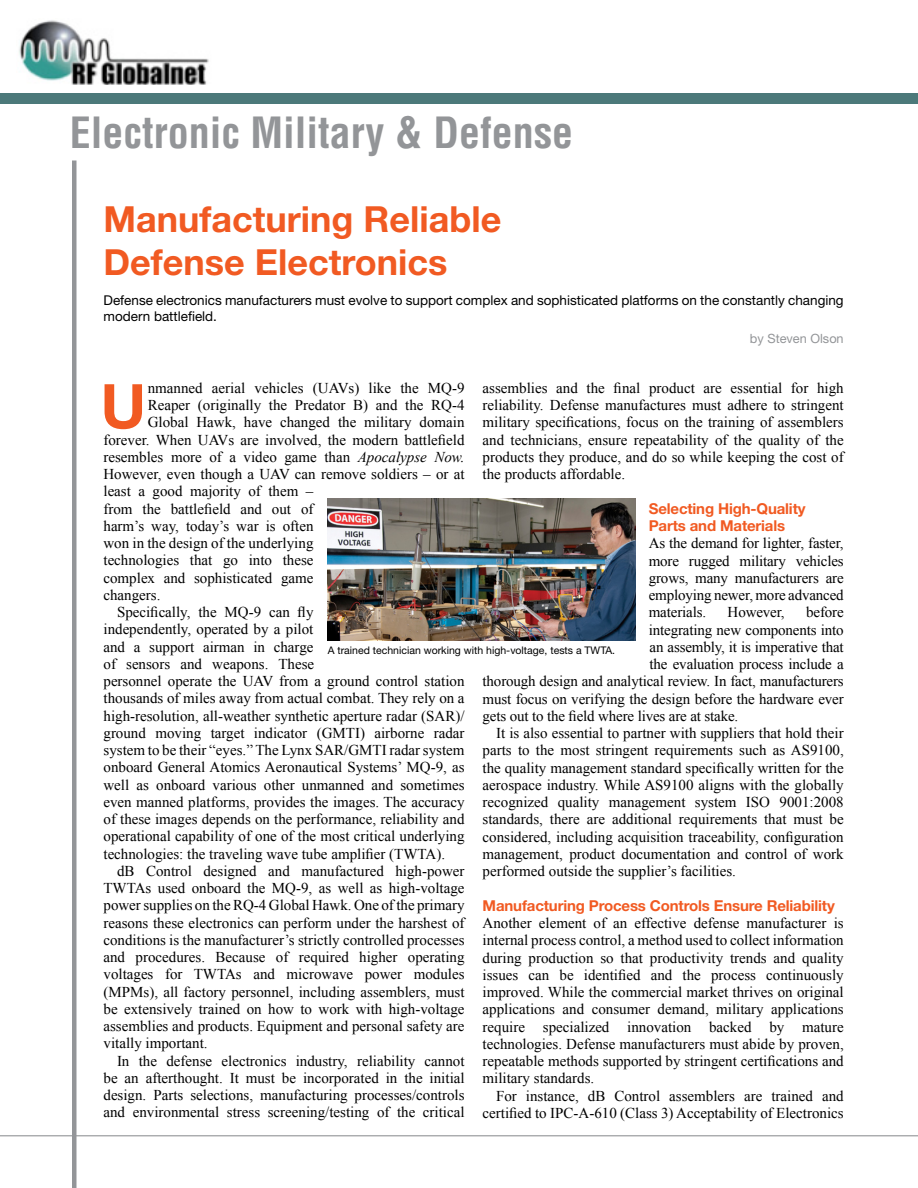
<style>
.page{position:relative;width:918px;height:1188px;background:#fff}
.page>*{position:absolute;margin:0;border:0;box-sizing:border-box;transform-origin:0 0}
.t1{font:700 61.5px "Helvetica Neue";color:#f15a22}
.t2{font:700 condensed 42px "Helvetica";color:#939598}
.t3{font:700 36px/43.2px "Helvetica Neue";color:#f15a22}
.t4{font:15px/17.2px "Times New Roman";color:#000;text-align:justify}
.t5{font:700 15px/17.4px "Helvetica Neue";letter-spacing:-.01em;color:#f15a22}
.t6{font:13.5px/16.2px "Helvetica Neue";color:#000}
.t7{font:12.75px "Helvetica Neue";color:#939598}
.t8{font:10.5px "Helvetica Neue";color:#000}
.s1{font-style:italic}
</style>
<div class="page">
<hr style="left:72px;top:160px;width:4px;height:1028px;background:#939598">
<hr style="left:0;top:1135px;width:918px;height:1px;background:#939598">
<img style="left:19px;top:20px;width:190px;height:65px">
<div style="left:0;top:93px;width:918px;height:11px;background:#4c797a"></div>
<img style="left:328px;top:498px;width:308px;height:142px">
<h2 class="t2" style="left:70px;top:106px;width:505px">Electronic Military &amp; Defense</h2>
<h3 class="t3" style="left:104px;top:197px;width:399px">Manufacturing Reliable<br>Defense Electronics</h3>
<p class="t6" style="left:104px;top:292px;width:742px">Defense electronics manufacturers must evolve to support complex and sophisticated platforms on the constantly changing modern battlefield.</p>
<p class="t7" style="left:750px;top:331px;width:95px">by Steven Olson</p>
<h1 class="t1" style="left:100px;top:368px;width:47px">U</h1>
<p class="t4" style="left:148px;top:379px;width:318px">nmanned aerial vehicles (UAVs) like the MQ-9</p>
<p class="t4" style="left:148px;top:396px;width:318px">Reaper (originally the Predator B) and the RQ-4</p>
<p class="t4" style="left:148px;top:414px;width:318px">Global Hawk, have changed the military domain</p>
<p class="t4" style="left:104px;top:431px;width:363px">forever. When UAVs are involved, the modern battlefield</p>
<p class="t4" style="left:104px;top:448px;width:363px">resembles more of a video game than <span class="s1">Apocalypse Now.</span></p>
<p class="t4" style="left:104px;top:465px;width:363px">However, even though a UAV can remove soldiers – or at</p>
<p class="t4" style="left:104px;top:483px;width:211px">least a good majority of them –</p>
<p class="t4" style="left:104px;top:500px;width:211px">from the battlefield and out of</p>
<p class="t4" style="left:104px;top:517px;width:212px">harm’s way, today’s war is often</p>
<p class="t4" style="left:104px;top:534px;width:211px">won in the design of the underlying</p>
<p class="t4" style="left:104px;top:552px;width:211px">technologies that go into these</p>
<p class="t4" style="left:104px;top:569px;width:212px">complex and sophisticated game</p>
<p class="t4" style="left:104px;top:586px;width:59px">changers.</p>
<p class="t4" style="left:117px;top:603px;width:198px">Specifically, the MQ-9 can fly</p>
<p class="t4" style="left:104px;top:621px;width:211px">independently, operated by a pilot</p>
<p class="t4" style="left:104px;top:638px;width:212px">and a support airman in charge</p>
<p class="t4" style="left:104px;top:655px;width:212px">of sensors and weapons. These</p>
<p class="t4" style="left:104px;top:672px;width:363px">personnel operate the UAV from a ground control station</p>
<p class="t4" style="left:104px;top:690px;width:363px">thousands of miles away from actual combat. They rely on a</p>
<p class="t4" style="left:104px;top:707px;width:363px">high-resolution, all-weather synthetic aperture radar (SAR)/</p>
<p class="t4" style="left:104px;top:724px;width:363px">ground moving target indicator (GMTI) airborne radar</p>
<p class="t4" style="left:104px;top:741px;width:363px">system to be their “eyes.” The Lynx SAR/GMTI radar system</p>
<p class="t4" style="left:104px;top:759px;width:363px">onboard General Atomics Aeronautical Systems’ MQ-9, as</p>
<p class="t4" style="left:104px;top:776px;width:363px">well as onboard various other unmanned and sometimes</p>
<p class="t4" style="left:104px;top:793px;width:363px">even manned platforms, provides the images. The accuracy</p>
<p class="t4" style="left:104px;top:810px;width:363px">of these images depends on the performance, reliability and</p>
<p class="t4" style="left:104px;top:828px;width:363px">operational capability of one of the most critical underlying</p>
<p class="t4" style="left:104px;top:845px;width:343px">technologies: the traveling wave tube amplifier (TWTA).</p>
<p class="t4" style="left:117px;top:862px;width:349px">dB Control designed and manufactured high-power</p>
<p class="t4" style="left:104px;top:879px;width:363px">TWTAs used onboard the MQ-9, as well as high-voltage</p>
<p class="t4" style="left:104px;top:897px;width:363px">power supplies on the RQ-4 Global Hawk. One of the primary</p>
<p class="t4" style="left:104px;top:914px;width:363px">reasons these electronics can perform under the harshest of</p>
<p class="t4" style="left:104px;top:931px;width:363px">conditions is the manufacturer’s strictly controlled processes</p>
<p class="t4" style="left:104px;top:948px;width:363px">and procedures. Because of required higher operating</p>
<p class="t4" style="left:104px;top:966px;width:363px">voltages for TWTAs and microwave power modules</p>
<p class="t4" style="left:104px;top:983px;width:363px">(MPMs), all factory personnel, including assemblers, must</p>
<p class="t4" style="left:104px;top:1000px;width:363px">be extensively trained on how to work with high-voltage</p>
<p class="t4" style="left:104px;top:1017px;width:363px">assemblies and products. Equipment and personal safety are</p>
<p class="t4" style="left:104px;top:1035px;width:106px">vitally important.</p>
<p class="t4" style="left:117px;top:1052px;width:349px">In the defense electronics industry, reliability cannot</p>
<p class="t4" style="left:104px;top:1069px;width:363px">be an afterthought. It must be incorporated in the initial</p>
<p class="t4" style="left:104px;top:1086px;width:363px">design. Parts selections, manufacturing processes/controls</p>
<p class="t4" style="left:104px;top:1104px;width:363px">and environmental stress screening/testing of the critical</p>
<p class="t4" style="left:483px;top:379px;width:363px">assemblies and the final product are essential for high reliability. Defense manufactures must adhere to stringent military specifications, focus on the training of assemblers and technicians, ensure repeatability of the quality of the products they produce, and do so while keeping the cost of the products affordable.</p>
<p class="t5" style="left:649px;top:499px;width:158px">Selecting High-Quality<br>Parts and Materials</p>
<p class="t4" style="left:649px;top:535px;width:196px">As the demand for lighter, faster, more rugged military vehicles grows, many manufacturers are employing newer, more advanced materials.</p>
<p class="t4" style="left:728px;top:604px;width:59px">However,</p>
<p class="t4" style="left:806px;top:604px;width:39px">before</p>
<p class="t4" style="left:649px;top:621px;width:196px">integrating new components into</p>
<p class="t4" style="left:650px;top:638px;width:196px">an assembly, it is imperative that</p>
<p class="t4" style="left:650px;top:655px;width:196px">the evaluation process include a</p>
<p class="t4" style="left:483px;top:673px;width:363px">thorough design and analytical review. In fact, manufacturers</p>
<p class="t4" style="left:483px;top:690px;width:363px">must focus on verifying the design before the hardware ever</p>
<p class="t4" style="left:483px;top:707px;width:257px">gets out to the field where lives are at stake.</p>
<p class="t4" style="left:496px;top:724px;width:349px">It is also essential to partner with suppliers that hold their</p>
<p class="t4" style="left:483px;top:742px;width:363px">parts to the most stringent requirements such as AS9100,</p>
<p class="t4" style="left:483px;top:759px;width:363px">the quality management standard specifically written for the</p>
<p class="t4" style="left:483px;top:776px;width:363px">aerospace industry. While AS9100 aligns with the globally</p>
<p class="t4" style="left:483px;top:793px;width:363px">recognized quality management system ISO 9001:2008</p>
<p class="t4" style="left:483px;top:811px;width:363px">standards, there are additional requirements that must be</p>
<p class="t4" style="left:483px;top:828px;width:363px">considered, including acquisition traceability, configuration</p>
<p class="t4" style="left:483px;top:845px;width:363px">management, product documentation and control of work</p>
<p class="t4" style="left:483px;top:862px;width:255px">performed outside the supplier’s facilities.</p>
<p class="t5" style="left:483px;top:897px;width:354px">Manufacturing Process Controls Ensure Reliability</p>
<p class="t4" style="left:483px;top:914px;width:363px">Another element of an effective defense manufacturer is internal process control, a method used to collect information during production so that productivity trends and quality issues can be identified and the process continuously improved. While the commercial market thrives on original applications and consumer demand, military applications require specialized innovation backed by mature technologies. Defense manufacturers must abide by proven, repeatable methods supported by stringent certifications and military standards.</p>
<p class="t4" style="left:483px;top:1087px;width:363px;text-align:right">For instance, dB Control assemblers are trained and certified to IPC-A-610 (Class 3) Acceptability of Electronics</p>
<p class="t8" style="left:328px;top:644px;width:289px">A trained technician working with high-voltage, tests a TWTA.</p>
</div>
